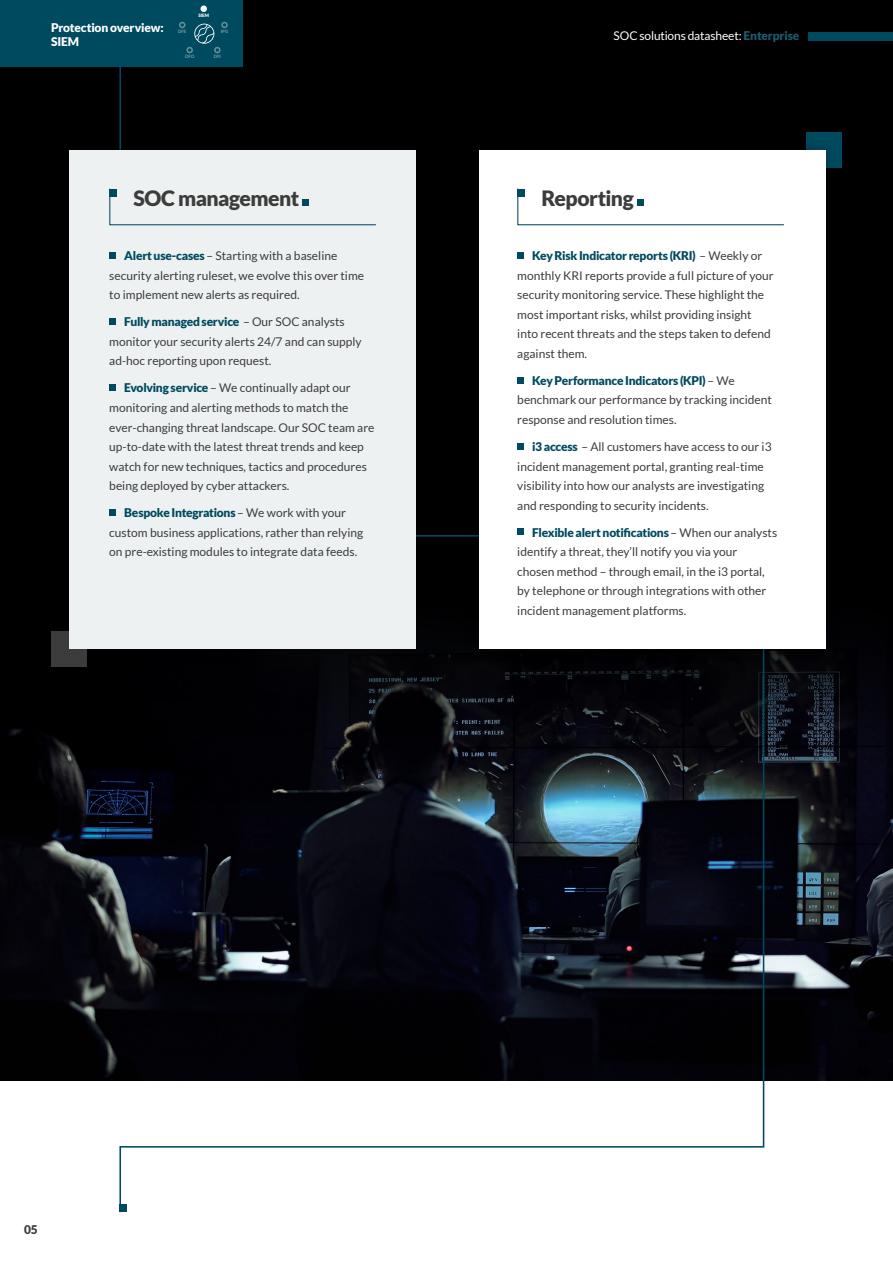
<style>
.page{position:relative;width:893px;height:1263px;background:#fff}
.page>*{position:absolute;margin:0;border:0;box-sizing:border-box;transform-origin:0 0}
.t1{font:900 21.15px "Lato";letter-spacing:-.025em;color:#3c3c3c}
.t2{font:12px/19.5px "Lato";color:#3c3c3c}
.t3{font:12px "Lato";letter-spacing:-.015em;color:#fff}
.t4{font:900 12px/14.4px "Lato";letter-spacing:-.015em;color:#fff}
.t5{font:900 12px "Lato";color:#3c3c3c}
.t6{font:900 4.5px "Lato";color:#6692a0}
.t7{font:900 4.5px "Lato";color:#fff}
.s1{font-weight:900;color:#004a60}
.s2{font-weight:900;color:#1a5c70}
</style>
<div class="page">
<div style="left:0;top:0;width:893px;height:1080px;background:#000"></div>
<img style="left:0;top:648px;width:893px;height:432px">
<svg style="left:119px;top:535px;width:646px;height:678px"></svg>
<div style="left:809px;top:32px;width:84px;height:9px;background:#004a60"></div>
<div style="left:51px;top:631px;width:36px;height:35px;background:#3c3c3c"></div>
<div style="left:806px;top:132px;width:36px;height:36px;background:#004a60"></div>
<div style="left:69px;top:150px;width:347px;height:498px;background:#eef1f1"></div>
<div style="left:109px;top:252px;width:7px;height:7px;background:#004a60"></div>
<div style="left:109px;top:318px;width:7px;height:7px;background:#004a60"></div>
<div style="left:109px;top:384px;width:7px;height:7px;background:#004a60"></div>
<div style="left:109px;top:509px;width:7px;height:6px;background:#004a60"></div>
<svg style="left:109px;top:188px;width:267px;height:38px"></svg>
<div style="left:109px;top:189px;width:8px;height:7px;background:#004a60"></div>
<div style="left:465px;top:136px;width:375px;height:527px;background:#000"></div>
<div style="left:479px;top:150px;width:347px;height:498px;background:#fff"></div>
<div style="left:517px;top:252px;width:7px;height:7px;background:#004a60"></div>
<div style="left:517px;top:377px;width:7px;height:6px;background:#004a60"></div>
<div style="left:517px;top:443px;width:7px;height:6px;background:#004a60"></div>
<div style="left:517px;top:528px;width:7px;height:7px;background:#004a60"></div>
<svg style="left:517px;top:188px;width:267px;height:38px"></svg>
<div style="left:517px;top:189px;width:8px;height:7px;background:#004a60"></div>
<hr style="left:119px;top:0;width:2px;height:150px;background:#004a60">
<div style="left:0;top:0;width:242px;height:66px;background:#004a60"></div>
<div style="left:119px;top:1204px;width:8px;height:8px;background:#004a60"></div>
<svg style="left:201px;top:6px;width:6px;height:6px"></svg>
<div style="left:221px;top:22px;width:7px;height:6px;border:2px solid #6692a0;border-radius:50%"></div>
<svg style="left:179px;top:22px;width:6px;height:6px"></svg>
<div style="left:186px;top:47px;width:7px;height:6px;border:2px solid #6692a0;border-radius:50%"></div>
<div style="left:214px;top:47px;width:7px;height:6px;border:2px solid #6692a0;border-radius:50%"></div>
<svg style="left:194px;top:24px;width:20px;height:20px"></svg>
<p class="t4" style="left:51px;top:20px;width:114px">Protection overview:<br>SIEM</p>
<p class="t6" style="left:178px;top:29px;width:10px">DFE</p>
<p class="t7" style="left:198px;top:13px;width:12px">SIEM</p>
<p class="t6" style="left:221px;top:29px;width:9px">IPG</p>
<p class="t6" style="left:185px;top:54px;width:11px">DFO</p>
<p class="t6" style="left:214px;top:54px;width:9px">DFI</p>
<h1 class="t1" style="left:134px;top:186px;width:167px">SOC management</h1>
<p class="t2" style="left:109px;top:246px;width:256px;text-indent:15px"><span class="s1">Alert use-cases</span> – Starting with a baseline security alerting ruleset, we evolve this over time to implement new alerts as required.</p>
<p class="t2" style="left:109px;top:312px;width:254px;text-indent:15px"><span class="s1">Fully managed service</span> – Our SOC analysts monitor your security alerts 24/7 and can supply ad-hoc reporting upon request.</p>
<p class="t2" style="left:109px;top:378px;width:267px;text-indent:15px"><span class="s1">Evolving service</span> – We continually adapt our monitoring and alerting methods to match the ever-changing threat landscape. Our SOC team are up-to-date with the latest threat trends and keep watch for new techniques, tactics and procedures being deployed by cyber attackers.</p>
<p class="t2" style="left:109px;top:503px;width:255px;text-align:center"><span class="s1">Bespoke Integrations</span> – We work with your custom business applications, rather than relying on pre-existing modules to integrate data feeds.</p>
<p class="t3" style="left:614px;top:29px;width:187px">SOC solutions datasheet: <span class="s2">Enterprise</span></p>
<h1 class="t1" style="left:541px;top:186px;width:94px">Reporting</h1>
<p class="t2" style="left:517px;top:246px;width:258px;text-indent:15px"><span class="s1">Key Risk Indicator reports (KRI)</span> – Weekly or monthly KRI reports provide a full picture of your security monitoring service. These highlight the most important risks, whilst providing insight into recent threats and the steps taken to defend against them.</p>
<p class="t2" style="left:517px;top:371px;width:256px;text-indent:15px"><span class="s1">Key Performance Indicators (KPI)</span> – We benchmark our performance by tracking incident response and resolution times.</p>
<p class="t2" style="left:517px;top:437px;width:256px;text-indent:15px"><span class="s1">i3 access</span> – All customers have access to our i3 incident management portal, granting real-time visibility into how our analysts are investigating and responding to security incidents.</p>
<p class="t2" style="left:517px;top:522px;width:261px;text-indent:15px"><span class="s1">Flexible alert notifications</span> – When our analysts identify a threat, they’ll notify you via your chosen method – through email, in the i3 portal, by telephone or through integrations with other incident management platforms.</p>
<p class="t5" style="left:24px;top:1223px;width:15px">05</p>
</div>
